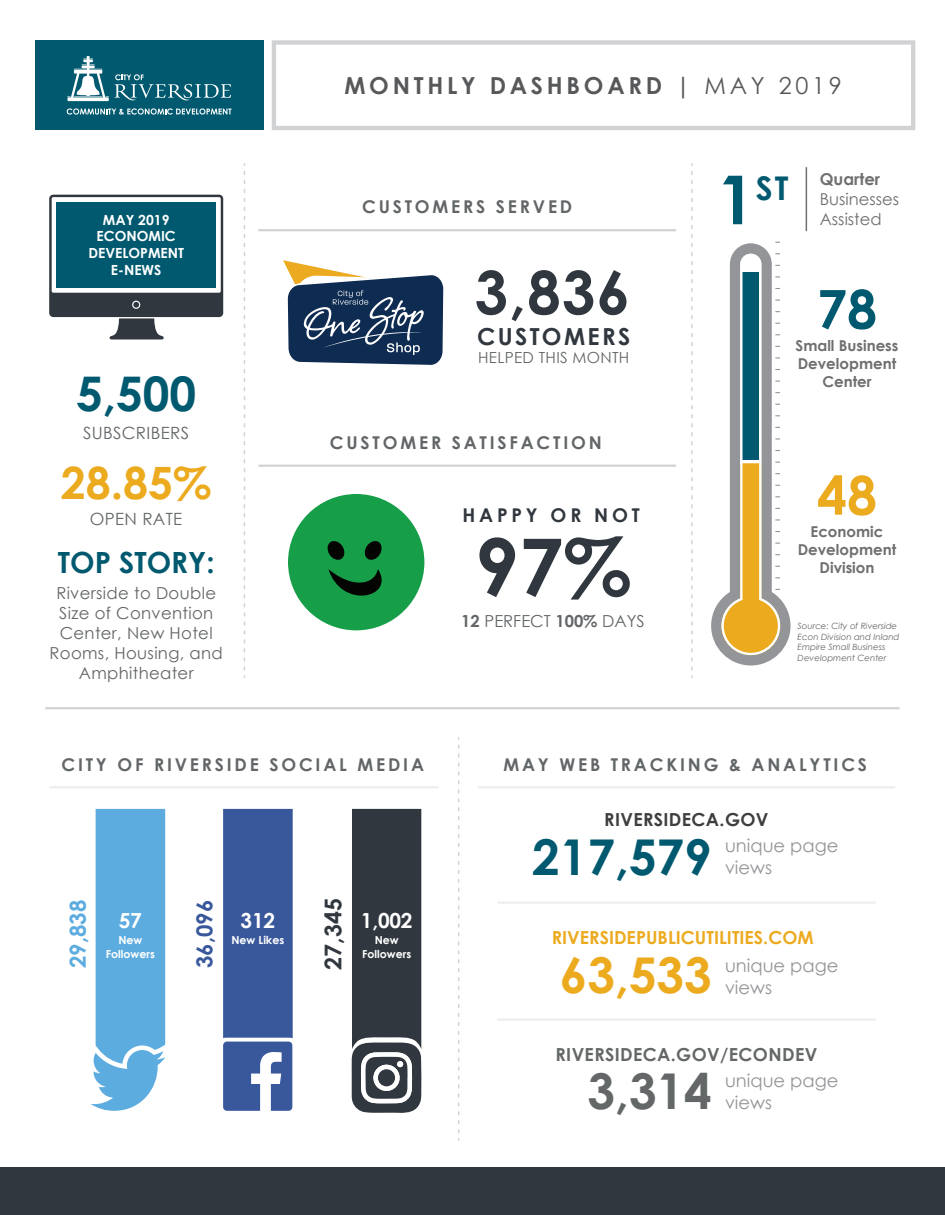
<style>
.page{position:relative;width:945px;height:1215px;background:#fff}
.page>*{position:absolute;margin:0;border:0;box-sizing:border-box;transform-origin:0 0}
.t1{font:700 79.2px "Century Gothic";color:#31373e}
.t2{font:700 59.85px "Century Gothic";color:#31373e}
.t3{font:700 53.55px "Century Gothic";color:#ecaa1f}
.t4{font:700 53.55px "Century Gothic";color:#00596f}
.t5{font:700 49.35px "Century Gothic";color:#00596f}
.t6{font:700 49.35px "Century Gothic";color:#ecaa1f}
.t7{font:700 49.35px "Century Gothic";color:#646768}
.t8{font:700 47.7px "Century Gothic";color:#00596f}
.t9{font:700 44.55px "Century Gothic";color:#ecaa1f}
.t10{font:700 29.25px "Century Gothic";color:#00596f}
.t11{font:700 23.55px "Century Gothic";letter-spacing:.1em;color:#31373e}
.t12{font:700 23.4px "Century Gothic";letter-spacing:.16em;color:#57585a}
.t13{font:700 23.1px "Century Gothic";color:#31373e}
.t14{font:700 22.05px "Century Gothic";color:#5dacdf}
.t15{font:700 22.05px "Century Gothic";color:#39589c}
.t16{font:700 20.85px "Century Gothic";letter-spacing:-.01em;color:#fff}
.t17{font:700 19.05px "Century Gothic";letter-spacing:.2em;color:#31373e}
.t18{font:18px/21.6px "Century Gothic";color:#939598}
.t19{font:700 18px "Century Gothic";color:#ecaa1f}
.t20{font:700 18px "Century Gothic";letter-spacing:.02em;color:#646768}
.t21{font:700 18px "Century Gothic";letter-spacing:.02em;color:#3e3e3f}
.t22{font:700 17.7px "Century Gothic";letter-spacing:.16em;color:#636668}
.t23{font:16.8px "Century Gothic";letter-spacing:.02em;color:#636668}
.t24{font:16.65px "Century Gothic";color:#636668}
.t25{font:16.5px/19.8px "Century Gothic";letter-spacing:.02em;color:#636668;text-align:center}
.t26{font:16.35px/19.6px "Century Gothic";color:#706f6f}
.t27{font:15.3px "Century Gothic";letter-spacing:.02em;color:#636668}
.t28{font:700 15px/18px "Century Gothic";color:#706f6f;text-align:center}
.t29{font:700 13.95px/16.8px "Century Gothic";color:#fff;text-align:center}
.t30{font:700 11.1px/13.2px "Century Gothic";color:#fff;text-align:center}
.t31{font:italic 8.55px/10.4px "Century Gothic";color:#636668}
.s1{font-weight:400}
.s2{font-weight:700}
.s3{font-weight:700;font-size:67.5px;color:#00596f}
.s4{font-weight:700;font-size:32.7px;color:#00596f}
</style>
<div class="page">
<div style="left:0;top:1168px;width:945px;height:47px;background:#31373e"></div>
<div style="left:35px;top:40px;width:228px;height:90px;background:#00596f"></div>
<svg style="left:67px;top:56px;width:164px;height:45px"></svg>
<svg style="left:67px;top:108px;width:165px;height:7px"></svg>
<hr style="left:45px;top:707px;width:855px;height:2px;background:#d2d3d3">
<hr style="left:258px;top:229px;width:418px;height:2px;background:#d2d3d3">
<svg style="left:283px;top:260px;width:161px;height:105px"></svg>
<div style="left:288px;top:494px;width:136px;height:136px;background:#169e48;border-radius:50%"></div>
<svg style="left:328px;top:569px;width:54px;height:27px"></svg>
<svg style="left:327px;top:541px;width:18px;height:19px"></svg>
<svg style="left:364px;top:541px;width:18px;height:19px"></svg>
<hr style="left:258px;top:465px;width:418px;height:2px;background:#d2d3d3">
<svg style="left:711px;top:242px;width:80px;height:423px"></svg>
<hr style="left:806px;top:167px;width:1px;height:64px;background:#706f6f">
<svg style="left:244px;top:171px;width:1px;height:507px"></svg>
<svg style="left:691px;top:171px;width:2px;height:507px"></svg>
<div style="left:49px;top:195px;width:174px;height:122px;background:#31373e;border-radius:4px"></div>
<div style="left:52px;top:197px;width:169px;height:96px;background:#fff;border-radius:2px"></div>
<div style="left:57px;top:202px;width:159px;height:85px;background:#00596f"></div>
<div style="left:132px;top:301px;width:8px;height:8px;border:1px solid #fff;border-radius:50%"></div>
<svg style="left:110px;top:318px;width:54px;height:21px"></svg>
<hr style="left:50px;top:786px;width:389px;height:2px;background:#eceded">
<hr style="left:478px;top:786px;width:417px;height:2px;background:#eceded">
<svg style="left:458px;top:745px;width:1px;height:395px"></svg>
<hr style="left:498px;top:1019px;width:378px;height:2px;background:#eceded">
<hr style="left:498px;top:902px;width:378px;height:2px;background:#eceded">
<svg style="left:91px;top:809px;width:74px;height:302px;background:#70b6e2"></svg>
<svg style="left:223px;top:809px;width:70px;height:302px;background:#4562a2"></svg>
<svg style="left:352px;top:809px;width:70px;height:304px;background:#40464c"></svg>
<div style="left:378px;top:1069px;width:17px;height:17px;background:#31373e;border-radius:50%"></div>
<svg style="left:272px;top:40px;width:643px;height:90px"></svg>
<p class="t29" style="left:88px;top:211px;width:97px">MAY 2019<br>ECONOMIC<br>DEVELOPMENT<br>E-NEWS</p>
<h3 class="t8" style="left:76px;top:357px;width:122px">5,500</h3>
<p class="t23" style="left:83px;top:421px;width:108px">SUBSCRIBERS</p>
<h3 class="t9" style="left:61px;top:449px;width:152px">28.85%</h3>
<p class="t23" style="left:90px;top:507px;width:94px">OPEN RATE</p>
<h3 class="t10" style="left:58px;top:540px;width:158px">TOP STORY:</h3>
<p class="t25" style="left:50px;top:583px;width:175px">Riverside to Double<br>Size of Convention<br>Center, New Hotel<br>Rooms, Housing, and<br>Amphitheater</p>
<h3 class="t12" style="left:344px;top:68px;width:499px">MONTHLY DASHBOARD | <span class="s1">MAY 2019</span></h3>
<p class="t22" style="left:362px;top:193px;width:212px">CUSTOMERS SERVED</p>
<h2 class="t2" style="left:475px;top:247px;width:157px">3,836</h2>
<h3 class="t11" style="left:477px;top:319px;width:155px">CUSTOMERS</h3>
<p class="t27" style="left:478px;top:347px;width:153px">HELPED THIS MONTH</p>
<p class="t22" style="left:330px;top:429px;width:273px">CUSTOMER SATISFACTION</p>
<p class="t17" style="left:462px;top:500px;width:179px">HAPPY OR NOT</p>
<h1 class="t1" style="left:475px;top:507px;width:158px">97%</h1>
<p class="t24" style="left:461px;top:609px;width:185px"><span class="s2">12</span> PERFECT <span class="s2">100%</span> DAYS</p>
<p class="t26" style="left:820px;top:169px;width:81px;text-indent:-103px"><span class="s3">1</span><span class="s4">ST</span> <span class="s2">Quarter<br></span>Businesses<br>Assisted</p>
<h3 class="t4" style="left:817px;top:269px;width:61px">78</h3>
<p class="t28" style="left:796px;top:336px;width:104px">Small Business<br>Development<br>Center</p>
<h3 class="t3" style="left:817px;top:455px;width:61px">48</h3>
<p class="t28" style="left:798px;top:522px;width:100px">Economic<br>Development<br>Division</p>
<p class="t31" style="left:798px;top:621px;width:103px">Source: City of Riverside<br>Econ Division and Inland<br>Empire Small Business<br>Development Center</p>
<p class="t22" style="left:61px;top:751px;width:364px">CITY OF RIVERSIDE SOCIAL MEDIA</p>
<p class="t22" style="left:503px;top:751px;width:365px">MAY WEB TRACKING &amp; ANALYTICS</p>
<p class="t21" style="left:604px;top:805px;width:166px">RIVERSIDECA.GOV</p>
<p class="t14" style="left:61px;top:968px;width:70px;rotate:-90deg">29,838</p>
<p class="t15" style="left:188px;top:968px;width:70px;rotate:-90deg">36,096</p>
<h3 class="t13" style="left:316px;top:970px;width:73px;rotate:-90deg">27,345</h3>
<p class="t16" style="left:240px;top:905px;width:36px">312</p>
<p class="t30" style="left:231px;top:933px;width:54px">New Likes</p>
<p class="t16" style="left:119px;top:905px;width:25px">57</p>
<p class="t30" style="left:106px;top:933px;width:50px">New<br>Followers</p>
<p class="t16" style="left:361px;top:905px;width:53px">1,002</p>
<p class="t30" style="left:362px;top:933px;width:50px">New<br>Followers</p>
<h3 class="t5" style="left:532px;top:819px;width:181px">217,579</h3>
<p class="t18" style="left:725px;top:835px;width:115px">unique page views</p>
<p class="t19" style="left:552px;top:924px;width:263px">RIVERSIDEPUBLICUTILITIES.COM</p>
<h3 class="t6" style="left:560px;top:938px;width:153px">63,533</h3>
<p class="t18" style="left:725px;top:955px;width:115px">unique page views</p>
<p class="t20" style="left:555px;top:1041px;width:263px">RIVERSIDECA.GOV/ECONDEV</p>
<h3 class="t7" style="left:588px;top:1053px;width:126px">3,314</h3>
<p class="t18" style="left:725px;top:1069px;width:115px">unique page views</p>
</div>
